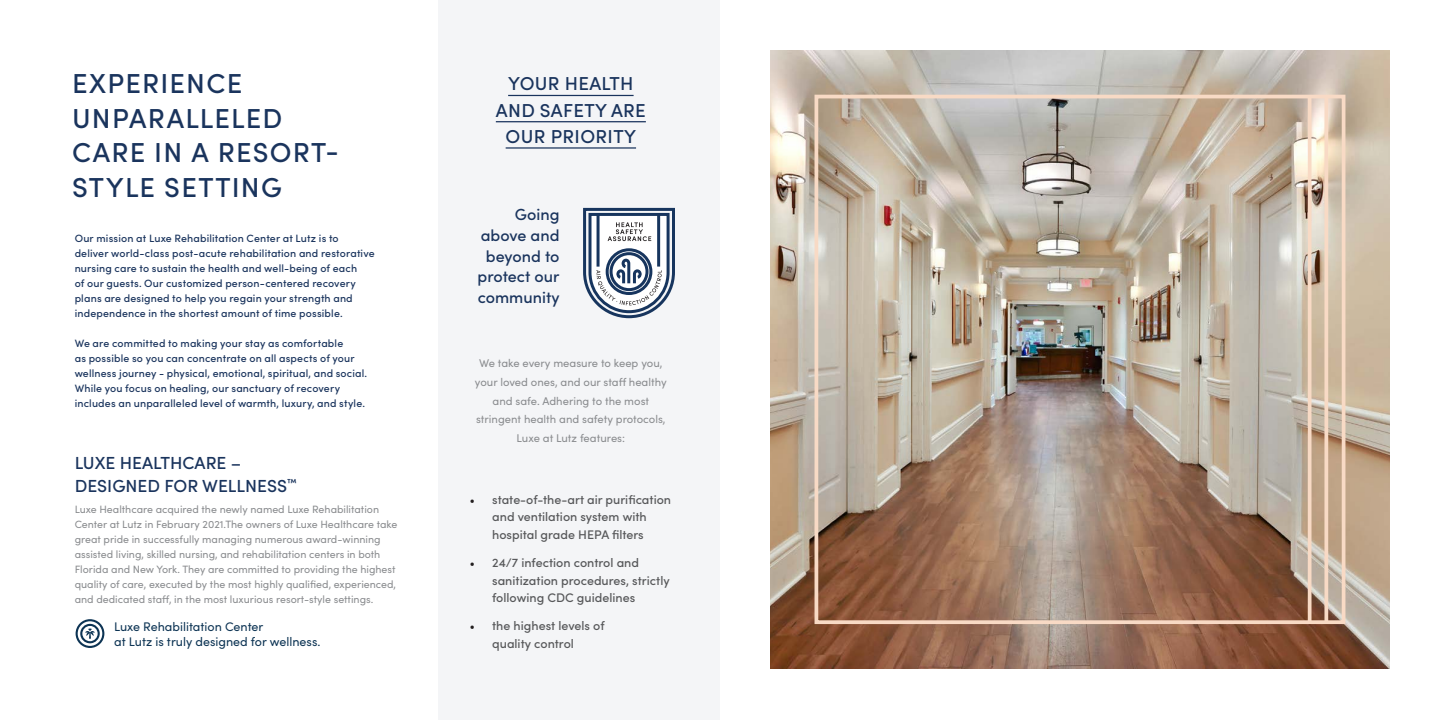
<style>
.page{position:relative;width:1440px;height:720px;background:#fff}
.page>*{position:absolute;margin:0;border:0;box-sizing:border-box;transform-origin:0 0}
.subhead{font:500 27.5px/34.5px "Sofia Pro";letter-spacing:.045em;color:#1a345d}
.t1{font:500 18.75px "Sofia Pro";letter-spacing:.02em;color:#1a345d}
.t2{font:500 17.5px/22.5px "Sofia Pro";color:#1a345d}
.t3{font:500 16.12px/20.8px "Sofia Pro";color:#1a345d;text-align:right}
.t4{font:500 12.5px/17.5px "Sofia Pro";color:#57585a}
.t5{font:12.5px/15px "Sofia Pro";color:#0d3454}
.t6{font:11.25px/18.8px "Sofia Pro";color:#8a8c8f;text-align:center}
.t7{font:500 10.62px/15px "Sofia Pro";letter-spacing:.015em;color:#1a345d}
.t8{font:10.62px/15px "Sofia Pro";color:#8a8c8f}
.s1{font-family:"Adobe Hebrew";font-weight:400;color:#231f20}
</style>
<div class="page">
<img style="left:770px;top:50px;width:620px;height:618px">
<div style="left:439px;top:0;width:281px;height:720px;background:#f4f5f7"></div>
<div style="left:815px;top:95px;width:530px;height:529px;border:4px solid #f8dac5"></div>
<svg style="left:1308px;top:97px;width:4px;height:525px;background:#f1d5c0"></svg>
<svg style="left:1324px;top:97px;width:4px;height:525px;background:#f2d6c1"></svg>
<svg style="left:583px;top:207px;width:92px;height:112px"></svg>
<hr style="left:508px;top:95px;width:126px;height:1px;background:#1a345d">
<hr style="left:496px;top:121px;width:150px;height:1px;background:#1a345d">
<hr style="left:506px;top:147px;width:130px;height:2px;background:#1a345d">
<svg style="left:76px;top:619px;width:28px;height:29px"></svg>
<p class="subhead" style="left:72px;top:65px;width:269px">EXPERIENCE<br>UNPARALLELED<br>CARE IN A RESORT-<br>STYLE SETTING</p>
<p class="t7" style="left:75px;top:230px;width:301px">Our mission at Luxe Rehabilitation Center at Lutz is to deliver world-class post-acute rehabilitation and restorative nursing care to sustain the health and well-being of each<br>of our guests. Our customized person-centered recovery plans are designed to help you regain your strength and independence in the shortest amount of time possible.</p>
<p class="t7" style="left:75px;top:335px;width:294px">We are committed to making your stay as comfortable<br>as possible so you can concentrate on all aspects of your wellness journey - physical, emotional, spiritual, and social.<br>While you focus on healing, our sanctuary of recovery includes an unparalleled level of warmth, luxury, and style.</p>
<p class="t2" style="left:75px;top:451px;width:224px">LUXE HEALTHCARE –<br>DESIGNED FOR WELLNESS<sup>™</sup></p>
<p class="t8" style="left:75px;top:501px;width:324px">Luxe Healthcare acquired the newly named Luxe Rehabilitation Center at Lutz in February 2021.The owners of Luxe Healthcare take great pride in successfully managing numerous award-winning assisted living, skilled nursing, and rehabilitation centers in both Florida and New York. They are committed to providing the highest quality of care, executed by the most highly qualified, experienced, and dedicated staff, in the most luxurious resort-style settings.</p>
<p class="t5" style="left:114px;top:618px;width:208px">Luxe Rehabilitation Center<br>at Lutz is truly designed for wellness.</p>
<p class="t1" style="left:508px;top:70px;width:127px">YOUR HEALTH</p>
<p class="t1" style="left:496px;top:96px;width:152px">AND SAFETY ARE</p>
<p class="t1" style="left:506px;top:123px;width:132px">OUR PRIORITY</p>
<p class="t3" style="left:478px;top:203px;width:83px">Going above and beyond to protect our community</p>
<p class="t6" style="left:475px;top:353px;width:193px">We take every measure to keep you, your loved ones, and our staff healthy and safe. Adhering to the most stringent health and safety protocols,<br>Luxe at Lutz features:</p>
<p class="t4" style="left:470px;top:490px;width:203px;text-align:center"><span class="s1">•</span> state-of-the-art air purification and ventilation system with hospital grade HEPA filters</p>
<p class="t4" style="left:492px;top:553px;width:179px;text-indent:-22px"><span class="s1">•</span> 24/7 infection control and sanitization procedures, strictly following CDC guidelines</p>
<p class="t4" style="left:492px;top:616px;width:114px;text-indent:-22px"><span class="s1">•</span> the highest levels of quality control</p>
</div>
